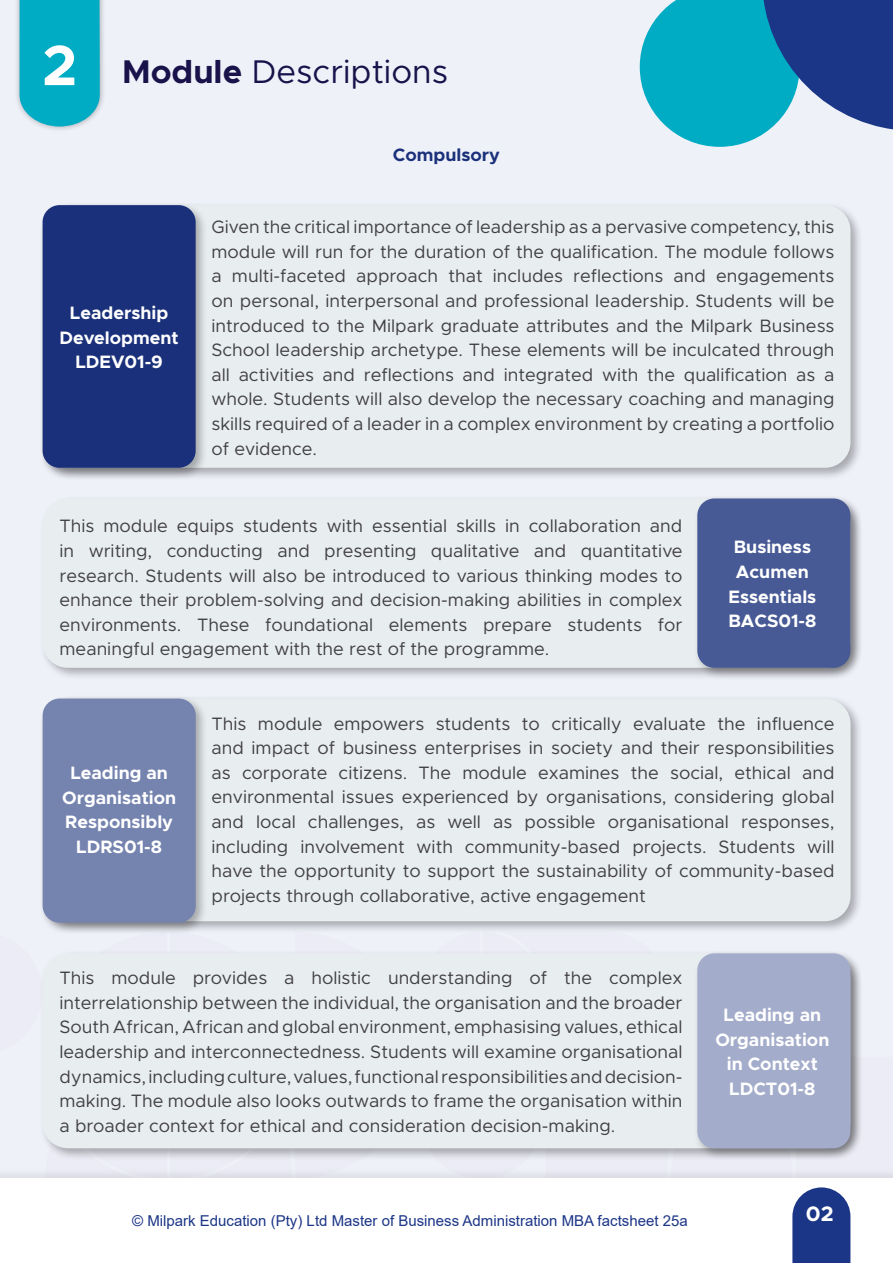
<style>
.page{position:relative;width:893px;height:1263px;background:#eff1f9}
.page>*{position:absolute;margin:0;border:0;box-sizing:border-box;transform-origin:0 0}
.t1{font:33px "Metropolis";color:#1a124a}
.t2{font:700 21px "Metropolis";color:#fff}
.t3{font:18px/24.6px "Metropolis";color:#414042;text-align:justify}
.t4{font:700 18px/24.6px "Metropolis";color:#fff;text-align:center}
.t5{font:700 18px "Metropolis";color:#1a307a}
.t6{font:15px "Arial";color:#1c3687}
.s1{font-weight:700;font-size:57px;color:#fff}
.s2{font-weight:700}
</style>
<div class="page">
<hr style="left:0;top:0;width:1px;height:761px;background:#e0e3f3">
<svg style="left:0;top:1172px;width:893px;height:91px"></svg>
<div style="left:14px;top:0;width:92px;height:133px;background:#000;opacity:.3"></div>
<div style="left:20px;top:0;width:80px;height:126px;background:#00abc4"></div>
<div style="left:39px;top:201px;width:824px;height:279px;background:#000;opacity:.3"></div>
<div style="left:42px;top:205px;width:808px;height:263px;background:#e8edf0;border-radius:26px"></div>
<div style="left:39px;top:201px;width:169px;height:279px;background:#000;opacity:.3"></div>
<div style="left:43px;top:205px;width:153px;height:263px;background:#1a307a;border-radius:17px"></div>
<div style="left:39px;top:494px;width:824px;height:187px;background:#000;opacity:.3"></div>
<div style="left:42px;top:498px;width:808px;height:170px;background:#e8edf0;border-radius:26px"></div>
<div style="left:693px;top:494px;width:170px;height:187px;background:#000;opacity:.3"></div>
<div style="left:697px;top:498px;width:153px;height:170px;background:#475a95;border-radius:17px"></div>
<div style="left:39px;top:949px;width:824px;height:212px;background:#000;opacity:.3"></div>
<div style="left:42px;top:953px;width:808px;height:195px;background:#e8edf0;border-radius:26px"></div>
<div style="left:693px;top:949px;width:170px;height:212px;background:#000;opacity:.3"></div>
<div style="left:697px;top:953px;width:153px;height:195px;background:#a3acca;border-radius:17px"></div>
<div style="left:39px;top:694px;width:824px;height:240px;background:#000;opacity:.3"></div>
<div style="left:43px;top:698px;width:808px;height:223px;background:#e8edf0;border-radius:26px"></div>
<div style="left:39px;top:694px;width:169px;height:241px;background:#000;opacity:.3"></div>
<div style="left:43px;top:698px;width:153px;height:225px;background:#7583af;border-radius:17px"></div>
<svg style="left:640px;top:0;width:253px;height:147px"></svg>
<h1 class="t1" style="left:42px;top:51px;width:407px"><span class="s1">2</span> <span class="s2">Module</span> Descriptions</h1>
<p class="t4" style="left:60px;top:301px;width:121px">Leadership<br>Development<br>LDEV01-9</p>
<p class="t5" style="left:393px;top:144px;width:109px">Compulsory</p>
<p class="t3" style="left:211px;top:215px;width:624px">Given the critical importance of leadership as a pervasive competency, this module will run for the duration of the qualification. The module follows a multi-faceted approach that includes reflections and engagements on personal, interpersonal and professional leadership. Students will be introduced to the Milpark graduate attributes and the Milpark Business School leadership archetype. These elements will be inculcated through all activities and reflections and integrated with the qualification as a whole. Students will also develop the necessary coaching and managing skills required of a leader in a complex environment by creating a portfolio of evidence.</p>
<p class="t3" style="left:60px;top:514px;width:624px">This module equips students with essential skills in collaboration and in writing, conducting and presenting qualitative and quantitative research. Students will also be introduced to various thinking modes to enhance their problem-solving and decision-making abilities in complex environments. These foundational elements prepare students for meaningful engagement with the rest of the programme.</p>
<p class="t4" style="left:728px;top:535px;width:89px">Business<br>Acumen<br>Essentials<br>BACS01-8</p>
<p class="t4" style="left:62px;top:761px;width:116px">Leading an<br>Organisation<br>Responsibly<br>LDRS01-8</p>
<p class="t3" style="left:212px;top:711px;width:624px">This module empowers students to critically evaluate the influence and impact of business enterprises in society and their responsibilities as corporate citizens. The module examines the social, ethical and environmental issues experienced by organisations, considering global and local challenges, as well as possible organisational responses, including involvement with community-based projects. Students will have the opportunity to support the sustainability of community-based projects through collaborative, active engagement</p>
<p class="t3" style="left:60px;top:966px;width:624px">This module provides a holistic understanding of the complex interrelationship between the individual, the organisation and the broader South African, African and global environment, emphasising values, ethical leadership and interconnectedness. Students will examine organisational dynamics, including culture, values, functional responsibilities and decision&shy;making. The module also looks outwards to frame the organisation within a broader context for ethical and consideration decision-making.</p>
<p class="t6" style="left:132px;top:1210px;width:557px">© Milpark Education (Pty) Ltd Master of Business Administration MBA factsheet 25a</p>
<p class="t4" style="left:715px;top:1003px;width:116px">Leading an<br>Organisation in Context<br>LDCT01-8</p>
<p class="t2" style="left:806px;top:1200px;width:29px">02</p>
</div>
